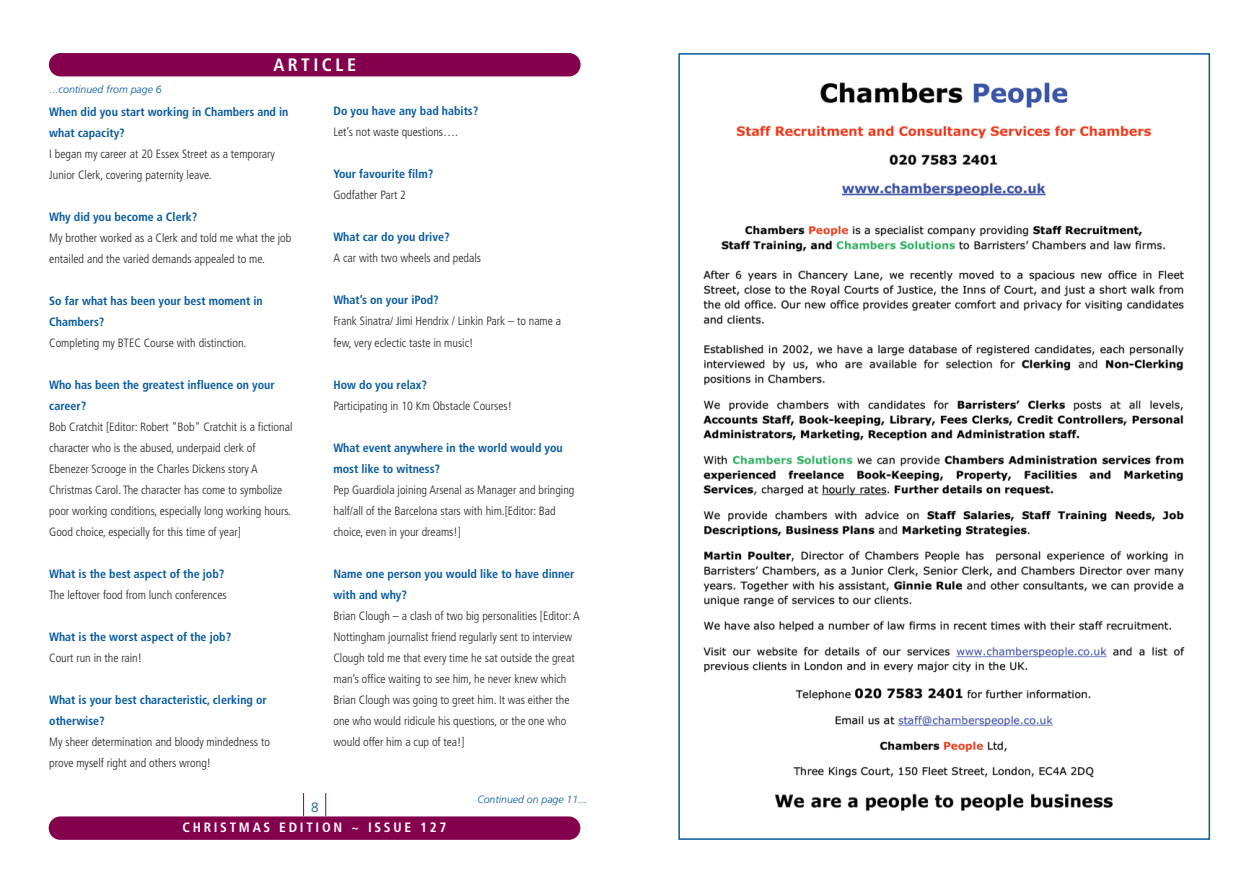
<style>
.page{position:relative;width:1259px;height:893px;background:#fff}
.page>*{position:absolute;margin:0;border:0;box-sizing:border-box;transform-origin:0 0}
.t1{font:700 condensed 18px "Frutiger";letter-spacing:.2em;color:#fff}
.t2{font:700 condensed 13.5px "Frutiger";letter-spacing:.2em;color:#fff}
.t3{font:300 13.5px "Frutiger";color:#065a9f}
.t4{font:300 condensed 12px/21px "Frutiger";color:#231f20}
.t5{font:700 condensed 12px/21px "Frutiger";color:#065a9f}
.t6{font:italic 300 10.5px "Frutiger";color:#065a9f}
</style>
<div class="page">
<div style="left:49px;top:816px;width:531px;height:24px;background:#84004c;border-radius:12px"></div>
<svg style="left:303px;top:793px;width:1px;height:23px"></svg>
<svg style="left:325px;top:793px;width:1px;height:23px"></svg>
<div style="left:49px;top:53px;width:531px;height:23px;background:#84004c;border-radius:12px"></div>
<img style="left:703px;top:82px;width:482px;height:729px">
<h1 class="t1" style="left:273px;top:58px;width:84px">ARTICLE</h1>
<p class="t5" style="left:49px;top:102px;width:241px">When did you start working in Chambers and in what capacity?</p>
<p class="t4" style="left:49px;top:144px;width:227px">I began my career at 20 Essex Street as a temporary<br>Junior Clerk, covering paternity leave.</p>
<p class="t5" style="left:49px;top:207px;width:150px">Why did you become a Clerk?</p>
<p class="t4" style="left:49px;top:228px;width:244px">My brother worked as a Clerk and told me what the job entailed and the varied demands appealed to me.</p>
<p class="t5" style="left:49px;top:291px;width:215px">So far what has been your best moment in<br>Chambers?</p>
<p class="t4" style="left:49px;top:333px;width:199px">Completing my BTEC Course with distinction.</p>
<p class="t5" style="left:49px;top:375px;width:227px">Who has been the greatest influence on your career?</p>
<p class="t4" style="left:49px;top:417px;width:245px">Bob Cratchit [Editor: Robert "Bob" Cratchit is a fictional character who is the abused, underpaid clerk of Ebenezer Scrooge in the Charles Dickens story A Christmas Carol. The character has come to symbolize poor working conditions, especially long working hours.<br>Good choice, especially for this time of year]</p>
<p class="t5" style="left:49px;top:564px;width:176px">What is the best aspect of the job?</p>
<p class="t4" style="left:49px;top:585px;width:179px">The leftover food from lunch conferences</p>
<p class="t5" style="left:49px;top:627px;width:183px">What is the worst aspect of the job?</p>
<p class="t4" style="left:49px;top:648px;width:94px">Court run in the rain!</p>
<p class="t5" style="left:49px;top:690px;width:219px">What is your best characteristic, clerking or otherwise?</p>
<p class="t4" style="left:49px;top:732px;width:222px">My sheer determination and bloody mindedness to prove myself right and others wrong!</p>
<p class="t6" style="left:50px;top:85px;width:113px">...continued from page 6</p>
<p class="t5" style="left:333px;top:102px;width:146px">Do you have any bad habits?</p>
<p class="t4" style="left:333px;top:123px;width:126px">Let’s not waste questions….</p>
<p class="t5" style="left:333px;top:165px;width:101px">Your favourite film?</p>
<p class="t4" style="left:333px;top:186px;width:74px">Godfather Part 2</p>
<p class="t5" style="left:333px;top:228px;width:118px">What car do you drive?</p>
<p class="t4" style="left:333px;top:249px;width:149px">A car with two wheels and pedals</p>
<p class="t5" style="left:333px;top:291px;width:107px">What’s on your iPod?</p>
<p class="t4" style="left:333px;top:312px;width:229px">Frank Sinatra/ Jimi Hendrix / Linkin Park – to name a few, very eclectic taste in music!</p>
<p class="t5" style="left:333px;top:375px;width:95px">How do you relax?</p>
<p class="t4" style="left:333px;top:396px;width:180px">Participating in 10 Km Obstacle Courses!</p>
<p class="t5" style="left:333px;top:438px;width:231px">What event anywhere in the world would you most like to witness?</p>
<p class="t4" style="left:333px;top:480px;width:242px">Pep Guardiola joining Arsenal as Manager and bringing half/all of the Barcelona stars with him.[Editor: Bad choice, even in your dreams!]</p>
<p class="t5" style="left:333px;top:564px;width:242px">Name one person you would like to have dinner with and why?</p>
<p class="t4" style="left:333px;top:606px;width:248px">Brian Clough – a clash of two big personalities [Editor: A Nottingham journalist friend regularly sent to interview Clough told me that every time he sat outside the great man’s office waiting to see him, he never knew which Brian Clough was going to greet him. It was either the one who would ridicule his questions, or the one who would offer him a cup of tea!]</p>
<p class="t3" style="left:311px;top:801px;width:9px">8</p>
<p class="t2" style="left:182px;top:822px;width:265px">CHRISTMAS EDITION ~ ISSUE 127</p>
<p class="t6" style="left:477px;top:795px;width:111px">Continued on page 11...</p>
</div>
